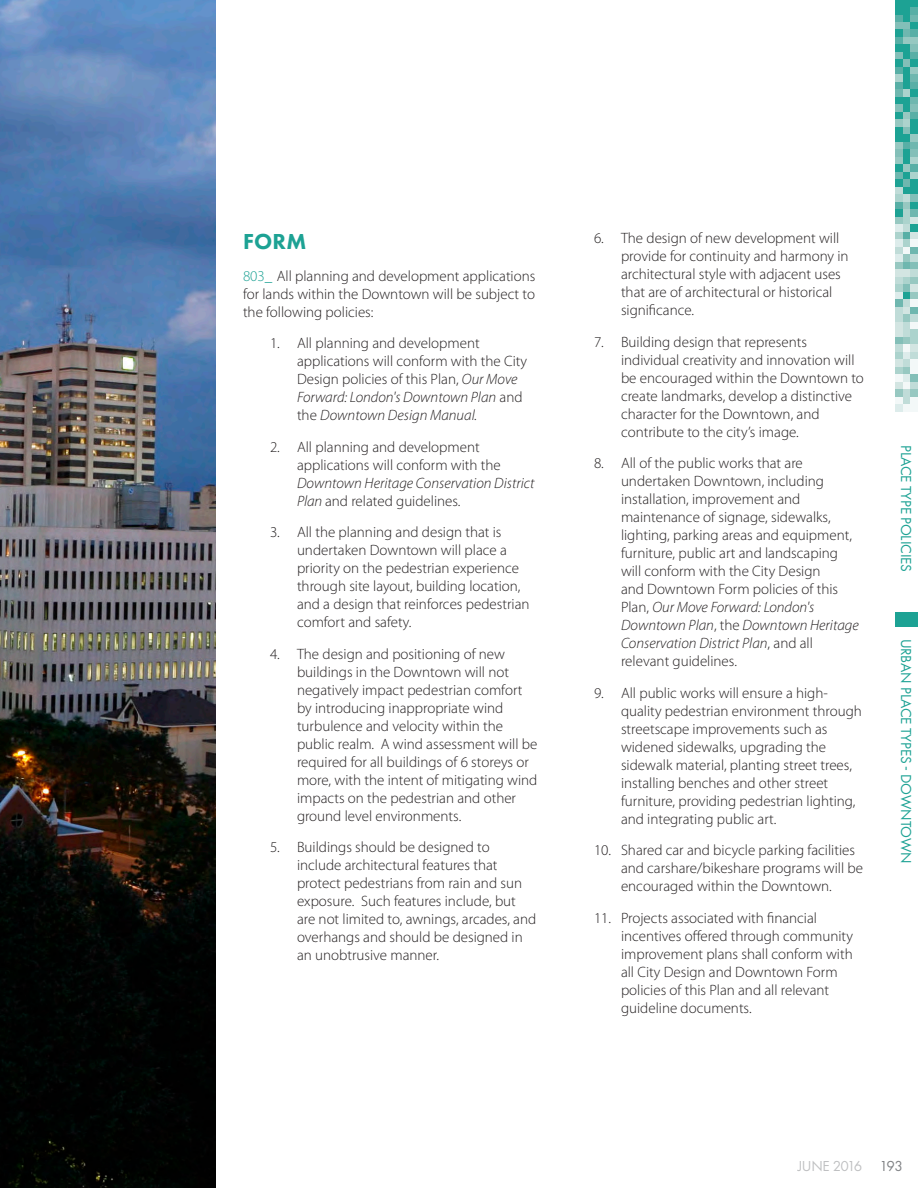
<style>
.page{position:relative;width:918px;height:1188px;background:#fff}
.page>*{position:absolute;margin:0;border:0;box-sizing:border-box;transform-origin:0 0}
.Section_-_Place_Type{font:800 22.5px "Futura PT";color:#1da294}
.t1{font:300 15px/18px "Myriad Pro";color:#231f20}
.t2{font:15px "Futura PT";letter-spacing:-.01em;color:#1da294}
.t3{font:15px "Futura PT";letter-spacing:-.04em;color:#808285}
.s1{color:#1da294}
.s2{font-style:italic}
</style>
<div class="page">
<div style="left:896px;top:0;width:7px;height:7px;background:#1da294"></div>
<div style="left:903px;top:0;width:8px;height:7px;background:#1da294"></div>
<div style="left:911px;top:0;width:7px;height:7px;background:#1da294"></div>
<svg style="left:896px;top:7px;width:22px;height:405px;background:#87c6bf"></svg>
<div style="left:911px;top:405px;width:7px;height:7px;background:#f3f8f8"></div>
<div style="left:895px;top:612px;width:8px;height:8px;background:#1da294"></div>
<div style="left:903px;top:612px;width:7px;height:8px;background:#1da294"></div>
<div style="left:895px;top:620px;width:8px;height:7px;background:#1da294"></div>
<div style="left:903px;top:620px;width:7px;height:7px;background:#1da294"></div>
<div style="left:910px;top:612px;width:8px;height:8px;background:#1da294"></div>
<div style="left:910px;top:620px;width:8px;height:7px;background:#1da294"></div>
<img style="left:0;top:0;width:216px;height:1188px">
<p class="Section_-_Place_Type" style="left:243px;top:228px;width:65px">FORM</p>
<p class="t1" style="left:243px;top:267px;width:294px;text-align:justify"><span class="s1">803_</span> All planning and development applications for lands within the Downtown will be subject to the following policies:</p>
<p class="t1" style="left:297px;top:334px;width:232px;text-indent:-27px">1. All planning and development applications will conform with the City Design policies of this Plan, <span class="s2">Our Move Forward: London's Downtown Plan</span> and the <span class="s2">Downtown Design Manual.</span></p>
<p class="t1" style="left:297px;top:438px;width:239px;text-indent:-27px">2. All planning and development applications will conform with the <span class="s2">Downtown Heritage Conservation District Plan</span> and related guidelines.</p>
<p class="t1" style="left:297px;top:523px;width:234px;text-indent:-27px">3. All the planning and design that is undertaken Downtown will place a priority on the pedestrian experience through site layout, building location, and a design that reinforces pedestrian comfort and safety.</p>
<p class="t1" style="left:297px;top:645px;width:242px;text-indent:-27px">4. The design and positioning of new buildings in the Downtown will not negatively impact pedestrian comfort by introducing inappropriate wind turbulence and velocity within the public realm. A wind assessment will be required for all buildings of 6 storeys or more, with the intent of mitigating wind impacts on the pedestrian and other ground level environments.</p>
<p class="t1" style="left:297px;top:838px;width:241px;text-indent:-27px">5. Buildings should be designed to include architectural features that protect pedestrians from rain and sun exposure. Such features include, but are not limited to, awnings, arcades, and overhangs and should be designed in an unobtrusive manner.</p>
<p class="t1" style="left:621px;top:229px;width:229px;text-indent:-27px">6. The design of new development will provide for continuity and harmony in architectural style with adjacent uses that are of architectural or historical significance.</p>
<p class="t1" style="left:621px;top:333px;width:244px;text-indent:-27px">7. Building design that represents individual creativity and innovation will be encouraged within the Downtown to create landmarks, develop a distinctive character for the Downtown, and contribute to the city’s image.</p>
<p class="t1" style="left:621px;top:454px;width:239px;text-indent:-27px">8. All of the public works that are undertaken Downtown, including installation, improvement and maintenance of signage, sidewalks, lighting, parking areas and equipment, furniture, public art and landscaping will conform with the City Design<br>and Downtown Form policies of this Plan, <span class="s2">Our Move Forward: London's Downtown Plan</span>, the <span class="s2">Downtown Heritage Conservation District Plan</span>, and all relevant guidelines.</p>
<p class="t1" style="left:621px;top:684px;width:242px;text-indent:-27px">9. All public works will ensure a high&shy;quality pedestrian environment through streetscape improvements such as widened sidewalks, upgrading the sidewalk material, planting street trees, installing benches and other street furniture, providing pedestrian lighting, and integrating public art.</p>
<p class="t1" style="left:621px;top:841px;width:244px;text-indent:-27px">10. Shared car and bicycle parking facilities and carshare/bikeshare programs will be encouraged within the Downtown.</p>
<p class="t1" style="left:621px;top:909px;width:234px;text-indent:-27px">11. Projects associated with financial incentives offered through community improvement plans shall conform with all City Design and Downtown Form policies of this Plan and all relevant guideline documents.</p>
<p class="t2" style="left:915px;top:445px;width:129px;rotate:90deg">PLACE TYPE POLICIES</p>
<p class="t2" style="left:915px;top:639px;width:226px;rotate:90deg">URBAN PLACE TYPES - DOWNTOWN</p>
<p class="t3" style="left:798px;top:1157px;width:107px">JUNE 2016 193</p>
</div>
